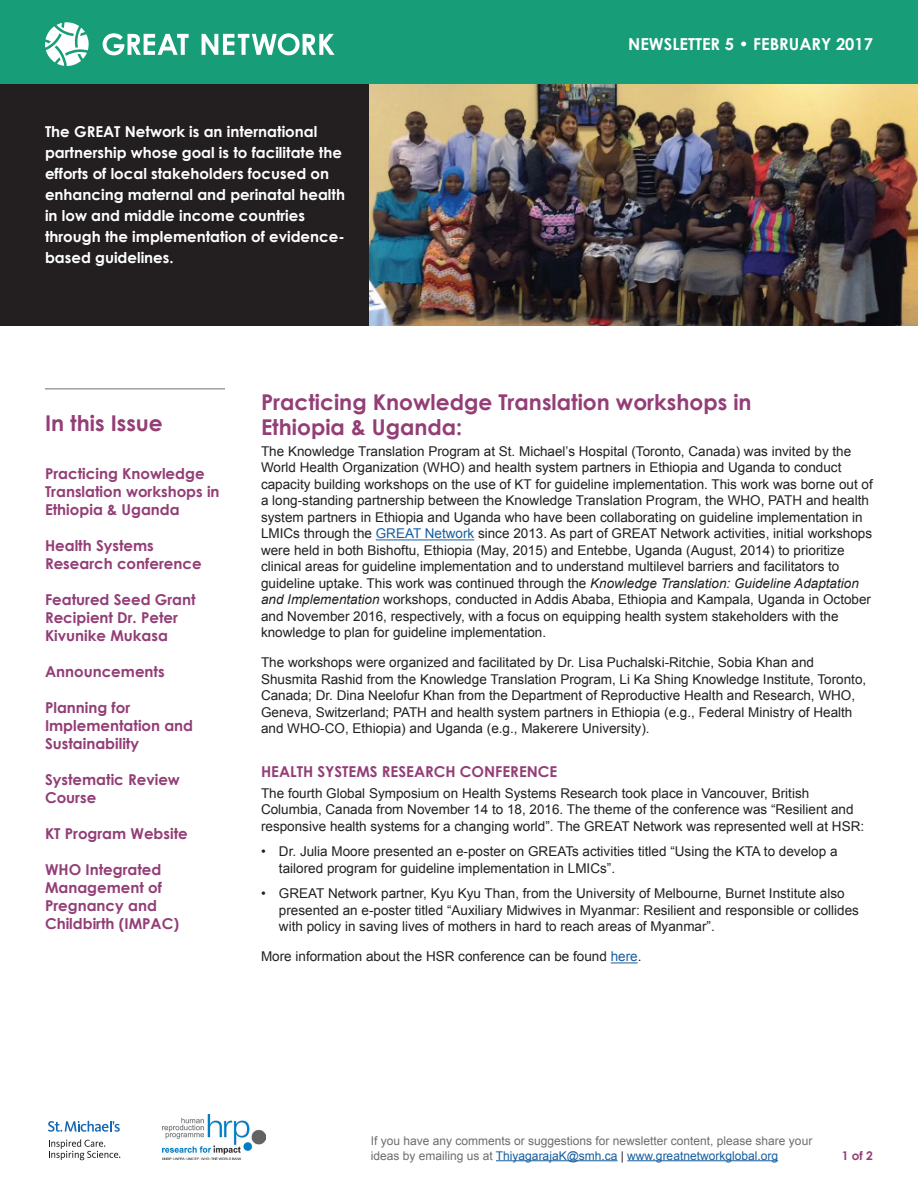
<style>
.page{position:relative;width:918px;height:1188px;background:#fff}
.page>*{position:absolute;margin:0;border:0;box-sizing:border-box;transform-origin:0 0}
.t1{font:700 21.75px/25.5px "Century Gothic";color:#933e76}
.t2{font:700 16.5px "Century Gothic";color:#fff}
.t3{font:700 15px/18px "Century Gothic";color:#933e76}
.t4{font:700 15px/21px "Century Gothic";color:#fff}
.t5{font:13.5px/16.5px "Arial";color:#231f20}
.t6{font:12px/15px "Arial";color:#6c6d70}
.t7{font:700 12px "Century Gothic";color:#933e76}
.s1{color:#175d9e}
.s2{font-style:italic}
.s3{color:#231f20}
</style>
<div class="page">
<hr style="left:496px;top:1160px;width:122px;height:1px;background:#175d9e">
<hr style="left:627px;top:1160px;width:151px;height:1px;background:#175d9e">
<svg style="left:49px;top:1139px;width:71px;height:21px"></svg>
<svg style="left:48px;top:1121px;width:72px;height:11px"></svg>
<img style="left:163px;top:1115px;width:102px;height:45px">
<div style="left:0;top:83px;width:369px;height:243px;background:#231f20"></div>
<img style="left:369px;top:84px;width:549px;height:242px">
<div style="left:0;top:0;width:918px;height:84px;background:#179d77"></div>
<hr style="left:376px;top:539px;width:98px;height:1px;background:#175d9e">
<svg style="left:611px;top:962px;width:27px;height:1px"></svg>
<svg style="left:202px;top:33px;width:133px;height:22px"></svg>
<svg style="left:103px;top:33px;width:86px;height:22px"></svg>
<svg style="left:45px;top:22px;width:44px;height:44px"></svg>
<hr style="left:45px;top:388px;width:180px;height:1px;background:#6c6d70">
<p class="t4" style="left:45px;top:120px;width:301px">The GREAT Network is an international partnership whose goal is to facilitate the efforts of local stakeholders focused on enhancing maternal and perinatal health in low and middle income countries through the implementation of evidence&shy;based guidelines.</p>
<p class="t2" style="left:628px;top:31px;width:246px">NEWSLETTER 5 • FEBRUARY 2017</p>
<h1 class="t1" style="left:45px;top:409px;width:119px">In this Issue</h1>
<p class="t3" style="left:45px;top:463px;width:176px">Practicing Knowledge<br>Translation workshops in<br>Ethiopia &amp; Uganda</p>
<p class="t3" style="left:45px;top:535px;width:158px">Health Systems<br>Research conference</p>
<p class="t3" style="left:45px;top:589px;width:152px">Featured Seed Grant<br>Recipient Dr. Peter<br>Kivunike Mukasa</p>
<p class="t3" style="left:45px;top:661px;width:121px">Announcements</p>
<p class="t3" style="left:45px;top:697px;width:150px">Planning for<br>Implementation and<br>Sustainability</p>
<p class="t3" style="left:45px;top:769px;width:136px">Systematic Review<br>Course</p>
<p class="t3" style="left:45px;top:823px;width:144px">KT Program Website</p>
<p class="t3" style="left:45px;top:859px;width:136px">WHO Integrated<br>Management of<br>Pregnancy and<br>Childbirth (IMPAC)</p>
<h1 class="t1" style="left:261px;top:388px;width:492px">Practicing Knowledge Translation workshops in<br>Ethiopia &amp; Uganda:</h1>
<p class="t5" style="left:261px;top:443px;width:613px">The Knowledge Translation Program at St. Michael’s Hospital (Toronto, Canada) was invited by the World Health Organization (WHO) and health system partners in Ethiopia and Uganda to conduct capacity building workshops on the use of KT for guideline implementation. This work was borne out of a long-standing partnership between the Knowledge Translation Program, the WHO, PATH and health system partners in Ethiopia and Uganda who have been collaborating on guideline implementation in LMICs through the <span class="s1">GREAT Network</span> since 2013. As part of GREAT Network activities, initial workshops were held in both Bishoftu, Ethiopia (May, 2015) and Entebbe, Uganda (August, 2014) to prioritize clinical areas for guideline implementation and to understand multilevel barriers and facilitators to guideline uptake. This work was continued through the <span class="s2">Knowledge Translation: Guideline Adaptation and Implementation</span> workshops, conducted in Addis Ababa, Ethiopia and Kampala, Uganda in October and November 2016, respectively, with a focus on equipping health system stakeholders with the knowledge to plan for guideline implementation.</p>
<p class="t5" style="left:261px;top:655px;width:607px">The workshops were organized and facilitated by Dr. Lisa Puchalski-Ritchie, Sobia Khan and Shusmita Rashid from the Knowledge Translation Program, Li Ka Shing Knowledge Institute, Toronto, Canada; Dr. Dina Neelofur Khan from the Department of Reproductive Health and Research, WHO, Geneva, Switzerland; PATH and health system partners in Ethiopia (e.g., Federal Ministry of Health and WHO-CO, Ethiopia) and Uganda (e.g., Makerere University).</p>
<p class="t3" style="left:261px;top:762px;width:298px">HEALTH SYSTEMS RESEARCH CONFERENCE</p>
<p class="t5" style="left:261px;top:785px;width:605px">The fourth Global Symposium on Health Systems Research took place in Vancouver, British<br>Columbia, Canada from November 14 to 18, 2016. The theme of the conference was “Resilient and responsive health systems for a changing world”. The GREAT Network was represented well at HSR:</p>
<p class="t5" style="left:279px;top:844px;width:560px;text-indent:-18px">• Dr. Julia Moore presented an e-poster on GREATs activities titled “Using the KTA to develop a tailored program for guideline implementation in LMICs”.</p>
<p class="t5" style="left:279px;top:886px;width:581px;text-indent:-18px">• GREAT Network partner, Kyu Kyu Than, from the University of Melbourne, Burnet Institute also presented an e-poster titled “Auxiliary Midwives in Myanmar: Resilient and responsible or collides with policy in saving lives of mothers in hard to reach areas of Myanmar”.</p>
<p class="t5" style="left:261px;top:949px;width:382px">More information about the HSR conference can be found <span class="s1">here</span>.</p>
<p class="t6" style="left:371px;top:1133px;width:443px">If you have any comments or suggestions for newsletter content, please share your ideas by emailing us at <span class="s1">ThiyagarajaK@smh.ca</span> <span class="s3">|</span> <span class="s1">www.greatnetworkglobal.org</span></p>
<p class="t7" style="left:842px;top:1146px;width:33px">1 of 2</p>
</div>
